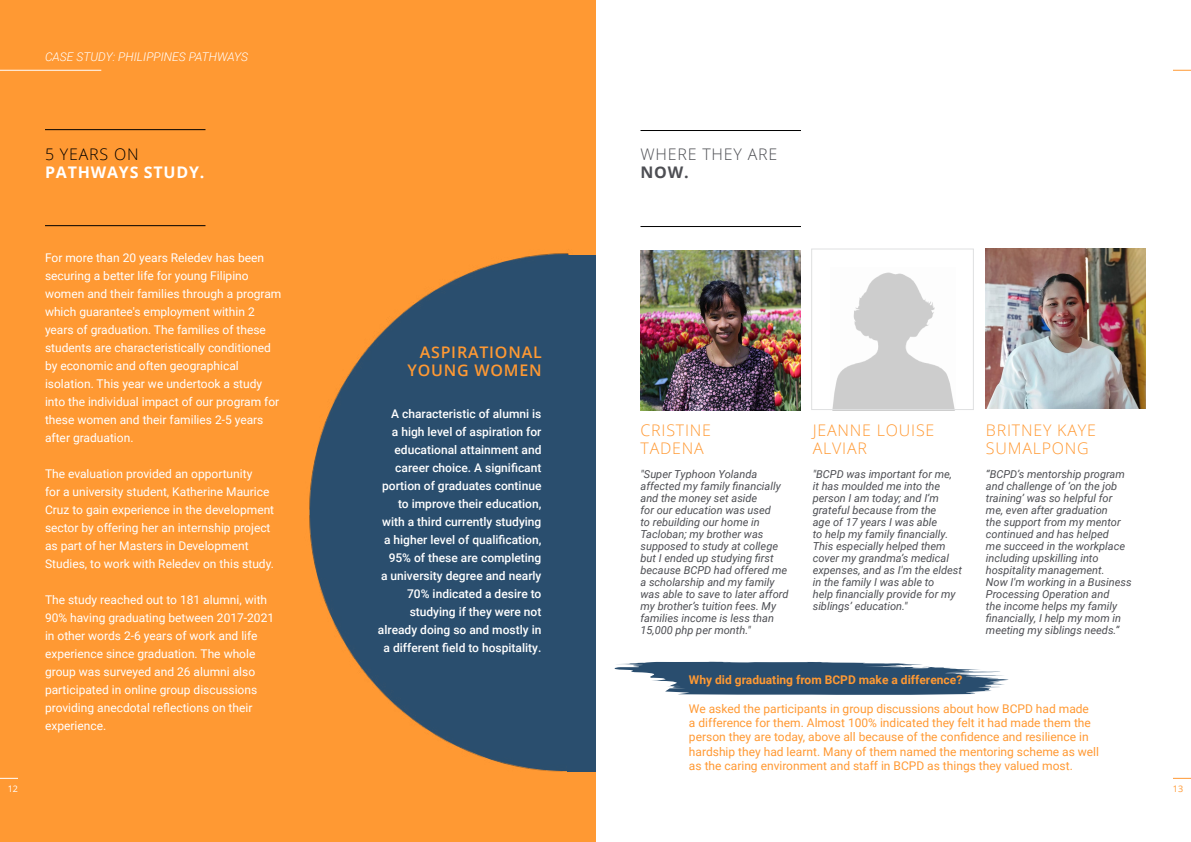
<style>
.page{position:relative;width:1191px;height:842px;background:#fff}
.page>*{position:absolute;margin:0;border:0;box-sizing:border-box;transform-origin:0 0}
.t1{font:300 16px/18px "Open Sans";letter-spacing:.05em;color:#f93}
.t2{font:600 16px/18px "Open Sans";letter-spacing:.05em;color:#f93;text-align:right}
.t3{font:700 16px "Open Sans";letter-spacing:.05em;color:#fff}
.t4{font:300 16px "Open Sans";letter-spacing:.05em;color:#4d4e53}
.t5{font:300 16px "Open Sans";letter-spacing:.05em;color:#000}
.t6{font:700 16px "Open Sans";color:#4d4e53}
.t7{font:12px/18px "Roboto";color:#fff}
.t8{font:500 12px/18px "Roboto";color:#fff;text-align:right}
.t9{font:12px/14.4px "Roboto";color:#f93}
.t10{font:700 12px "Roboto";color:#f93}
.t11{font:italic 300 12px "Roboto";color:#fff}
.t12{font:italic 11px/12px "Roboto";color:#4d4e53}
.t13{font:9px "Open Sans";color:#f93}
.t14{font:9px "Open Sans";color:#fff}
</style>
<div class="page">
<svg style="left:1173px;top:70px;width:18px;height:1px"></svg>
<svg style="left:1173px;top:778px;width:18px;height:1px"></svg>
<div style="left:0;top:0;width:595px;height:842px;background:#f93"></div>
<img style="left:45px;top:222px;width:597px;height:620px">
<hr style="left:0;top:70px;width:101px;height:1px;background:#fff">
<hr style="left:45px;top:225px;width:160px;height:1px;background:#000">
<hr style="left:45px;top:129px;width:160px;height:1px;background:#000">
<hr style="left:640px;top:226px;width:161px;height:1px;background:#000">
<hr style="left:640px;top:130px;width:161px;height:1px;background:#000">
<svg style="left:610px;top:662px;width:399px;height:33px"></svg>
<svg style="left:0;top:778px;width:18px;height:1px"></svg>
<div style="left:567px;top:255px;width:28px;height:516px;background:#2a4e6e"></div>
<img style="left:640px;top:250px;width:160px;height:160px">
<img style="left:986px;top:249px;width:160px;height:160px">
<img style="left:832px;top:272px;width:123px;height:136px">
<div style="left:811px;top:248px;width:163px;height:162px;border:1px solid #dfe0e1"></div>
<p class="t11" style="left:45px;top:49px;width:204px">CASE STUDY: PHILIPPINES PATHWAYS</p>
<h1 class="t5" style="left:45px;top:143px;width:95px">5 YEARS ON</h1>
<h1 class="t3" style="left:45px;top:161px;width:161px">PATHWAYS STUDY.</h1>
<p class="t14" style="left:8px;top:783px;width:12px">12</p>
<p class="t7" style="left:45px;top:248px;width:238px">For more than 20 years Reledev has been securing a better life for young Filipino women and their families through a program which guarantee's employment within 2 years of graduation. The families of these students are characteristically conditioned by economic and often geographical isolation. This year we undertook a study into the individual impact of our program for these women and their families 2-5 years after graduation.</p>
<p class="t7" style="left:45px;top:464px;width:231px">The evaluation provided an opportunity<br>for a university student, Katherine Maurice Cruz to gain experience in the development sector by offering her an internship project as part of her Masters in Development Studies, to work with Reledev on this study.</p>
<p class="t7" style="left:45px;top:590px;width:231px">The study reached out to 181 alumni, with 90% having graduating between 2017-2021 in other words 2-6 years of work and life experience since graduation. The whole group was surveyed and 26 alumni also participated in online group discussions providing anecdotal reflections on their experience.</p>
<h1 class="t2" style="left:407px;top:343px;width:136px">ASPIRATIONAL<br>YOUNG WOMEN</h1>
<p class="t8" style="left:378px;top:404px;width:165px">A characteristic of alumni is<br>a high level of aspiration for educational attainment and career choice. A significant portion of graduates continue to improve their education, with a third currently studying a higher level of qualification,<br>95% of these are completing<br>a university degree and nearly<br>70% indicated a desire to studying if they were not already doing so and mostly in a different field to hospitality.</p>
<h1 class="t4" style="left:640px;top:143px;width:138px">WHERE THEY ARE</h1>
<h1 class="t6" style="left:640px;top:161px;width:50px">NOW.</h1>
<h1 class="t1" style="left:640px;top:421px;width:72px">CRISTINE<br>TADENA</h1>
<h1 class="t1" style="left:812px;top:421px;width:123px">JEANNE LOUISE<br>ALVIAR</h1>
<h1 class="t1" style="left:986px;top:421px;width:111px">BRITNEY KAYE<br>SUMALPONG</h1>
<p class="t12" style="left:640px;top:468px;width:149px">"Super Typhoon Yolanda affected my family financially and the money set aside<br>for our education was used<br>to rebuilding our home in<br>Tacloban; my brother was supposed to study at college but I ended up studying first because BCPD had offered me a scholarship and my family was able to save to later afford my brother’s tuition fees. My families income is less than<br>15,000 php per month."</p>
<p class="t12" style="left:986px;top:468px;width:147px">“BCPD’s mentorship program and challenge of ‘on the job training’ was so helpful for me, even after graduation<br>the support from my mentor continued and has helped<br>me succeed in the workplace including upskilling into hospitality management.<br>Now I'm working in a Business<br>Processing Operation and<br>the income helps my family financially, I help my mom in meeting my siblings needs.”</p>
<p class="t12" style="left:812px;top:468px;width:151px">"BCPD was important for me,<br>it has moulded me into the person I am today; and I’m grateful because from the<br>age of 17 years I was able<br>to help my family financially.<br>This especially helped them cover my grandma’s medical expenses, and as I'm the eldest in the family I was able to<br>help financially provide for my siblings’ education."</p>
<p class="t10" style="left:689px;top:671px;width:275px">Why did graduating from BCPD make a difference?</p>
<p class="t9" style="left:689px;top:701px;width:412px">We asked the participants in group discussions about how BCPD had made<br>a difference for them. Almost 100% indicated they felt it had made them the person they are today, above all because of the confidence and resilience in hardship they had learnt. Many of them named the mentoring scheme as well as the caring environment and staff in BCPD as things they valued most.</p>
<p class="t13" style="left:1173px;top:783px;width:12px">13</p>
</div>
